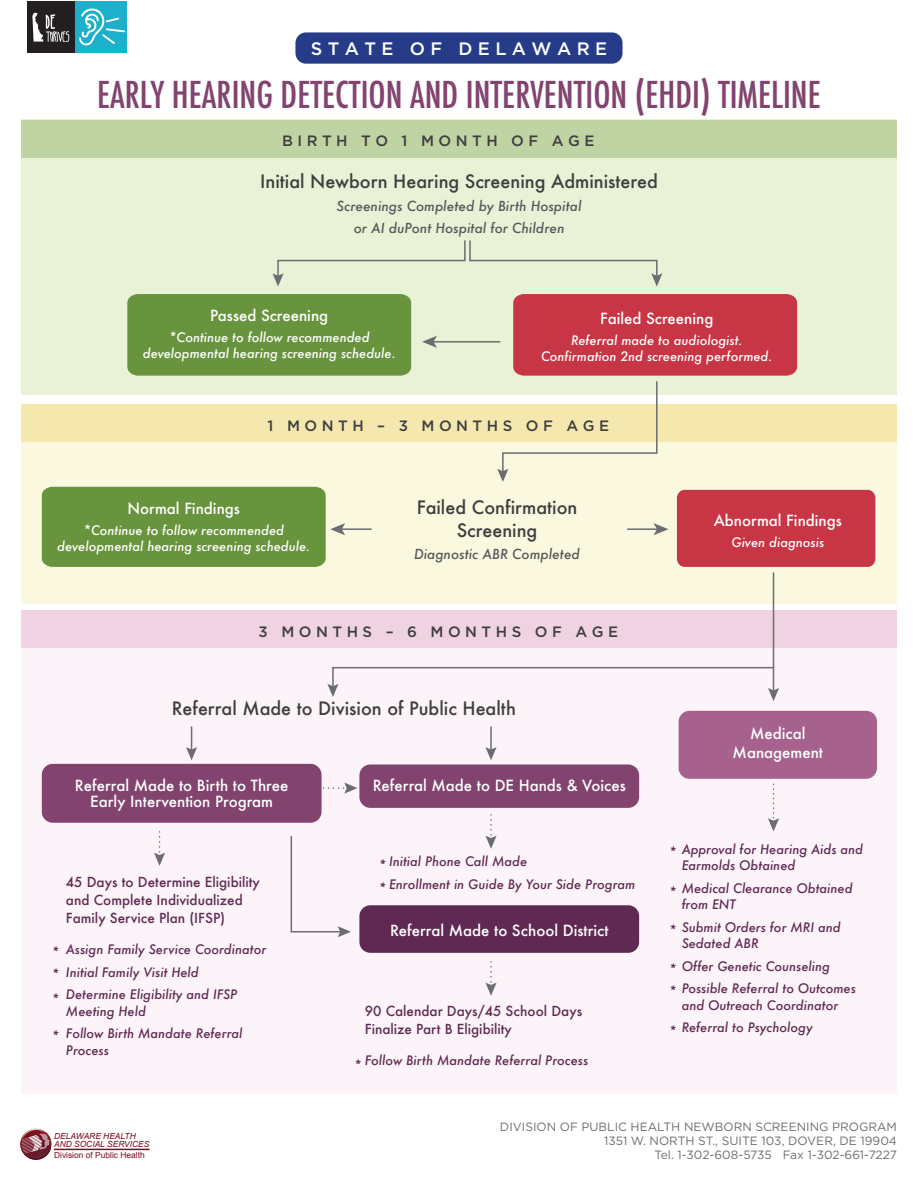
<style>
.page{position:relative;width:918px;height:1188px;background:#fff}
.page>*{position:absolute;margin:0;border:0;box-sizing:border-box;transform-origin:0 0}
.t1{font:500 condensed 36px "Futura";color:#82446f}
.t2{font:500 18px/22.5px "Futura";color:#3e3e3f;text-align:center}
.t3{font:500 18px "Gotham";letter-spacing:.3em;color:#fff}
.t4{font:500 15px/19.5px "Futura";color:#fff;text-align:center}
.t5{font:500 15px "Gotham";letter-spacing:.3em;color:#3e3e3f}
.t6{font:500 13.5px/18px "Futura";color:#602a53}
.t7{font:italic 500 13.5px/22.5px "Futura";color:#57585a;text-align:center}
.t8{font:italic 500 12.75px/22.5px "Futura";color:#602954}
.t9{font:italic 500 12.75px/16.5px "Futura";color:#fff;text-align:center}
.t10{font:12px/14.4px "Gotham";color:#6c6d70;text-align:right}
.t11{font:italic 8.4px/8.4px "Arial";color:#760e1f}
.t12{font:8.4px "Arial";color:#760e1f}
</style>
<div class="page">
<div style="left:21px;top:120px;width:876px;height:275px;background:#e9f2d6"></div>
<div style="left:21px;top:120px;width:876px;height:38px;background:#c0d3a2"></div>
<div style="left:295px;top:32px;width:328px;height:32px;background:#263c89;border-radius:11px"></div>
<div style="left:127px;top:294px;width:284px;height:82px;background:#69943e"></div>
<svg style="left:272px;top:240px;width:390px;height:47px"></svg>
<hr style="left:433px;top:341px;width:67px;height:2px;background:#6c6d70">
<svg style="left:422px;top:336px;width:15px;height:12px"></svg>
<div style="left:21px;top:610px;width:876px;height:484px;background:#fcf4f8"></div>
<div style="left:21px;top:610px;width:876px;height:38px;background:#efd3e2"></div>
<div style="left:21px;top:404px;width:876px;height:200px;background:#fbf8e0"></div>
<div style="left:21px;top:404px;width:876px;height:38px;background:#f4e8ae"></div>
<div style="left:677px;top:490px;width:198px;height:77px;background:#c83544;border-radius:8px"></div>
<hr style="left:341px;top:528px;width:31px;height:2px;background:#6c6d70">
<svg style="left:42px;top:487px;width:303px;height:80px;background:#719948"></svg>
<hr style="left:627px;top:528px;width:31px;height:2px;background:#6c6d70">
<svg style="left:653px;top:523px;width:15px;height:12px"></svg>
<svg style="left:497px;top:294px;width:300px;height:188px"></svg>
<div style="left:679px;top:711px;width:198px;height:68px;background:#a6628d;border-radius:11px"></div>
<div style="left:42px;top:764px;width:280px;height:59px;background:#82446f;border-radius:11px"></div>
<div style="left:359px;top:764px;width:280px;height:44px;background:#82446f;border-radius:11px"></div>
<div style="left:359px;top:905px;width:280px;height:48px;background:#602954;border-radius:11px"></div>
<hr style="left:773px;top:572px;width:1px;height:120px;background:#6c6d70">
<svg style="left:768px;top:784px;width:11px;height:47px"></svg>
<svg style="left:485px;top:815px;width:12px;height:34px"></svg>
<svg style="left:485px;top:962px;width:12px;height:34px"></svg>
<svg style="left:323px;top:783px;width:34px;height:11px"></svg>
<svg style="left:154px;top:832px;width:11px;height:34px"></svg>
<svg style="left:327px;top:666px;width:452px;height:35px"></svg>
<svg style="left:186px;top:726px;width:11px;height:34px"></svg>
<hr style="left:490px;top:726px;width:2px;height:25px;background:#6c6d70">
<svg style="left:485px;top:747px;width:12px;height:13px"></svg>
<svg style="left:290px;top:836px;width:61px;height:101px"></svg>
<img style="left:20px;top:1129px;width:31px;height:20px">
<img style="left:21px;top:1140px;width:31px;height:20px">
<hr style="left:54px;top:1149px;width:96px;height:1px;background:#760e1f">
<div style="left:27px;top:1px;width:48px;height:52px;background:#231f20"></div>
<svg style="left:32px;top:13px;width:37px;height:29px"></svg>
<div style="left:75px;top:1px;width:52px;height:52px;background:#1cb0ca"></div>
<svg style="left:79px;top:8px;width:46px;height:38px"></svg>
<h2 class="t3" style="left:311px;top:39px;width:298px">STATE OF DELAWARE</h2>
<h1 class="t1" style="left:97px;top:71px;width:725px">EARLY HEARING DETECTION AND INTERVENTION (EHDI) TIMELINE</h1>
<p class="t5" style="left:282px;top:132px;width:314px">BIRTH TO 1 MONTH OF AGE</p>
<h2 class="t2" style="left:260px;top:170px;width:399px">Initial Newborn Hearing Screening Administered</h2>
<p class="t7" style="left:337px;top:194px;width:246px">Screenings Completed by Birth Hospital or AI duPont Hospital for Children</p>
<p class="t4" style="left:210px;top:305px;width:119px">Passed Screening</p>
<p class="t9" style="left:143px;top:329px;width:254px">*Continue to follow recommended developmental hearing screening schedule.</p>
<p class="t4" style="left:600px;top:308px;width:115px">Failed Screening</p>
<p class="t9" style="left:541px;top:332px;width:233px">Referral made to audiologist.<br>Confirmation 2nd screening performed.</p>
<p class="t5" style="left:268px;top:417px;width:343px">1 MONTH – 3 MONTHS OF AGE</p>
<p class="t4" style="left:127px;top:498px;width:114px">Normal Findings</p>
<p class="t9" style="left:57px;top:522px;width:254px">*Continue to follow recommended developmental hearing screening schedule.</p>
<h2 class="t2" style="left:417px;top:496px;width:162px">Failed Confirmation<br>Screening</h2>
<p class="t7" style="left:414px;top:543px;width:167px">Diagnostic ABR Completed</p>
<p class="t5" style="left:259px;top:623px;width:361px">3 MONTHS – 6 MONTHS OF AGE</p>
<h2 class="t2" style="left:172px;top:697px;width:346px">Referral Made to Division of Public Health</h2>
<p class="t4" style="left:75px;top:777px;width:215px;line-height:16.5px">Referral Made to Birth to Three<br>Early Intervention Program</p>
<p class="t6" style="left:66px;top:873px;width:195px">45 Days to Determine Eligibility and Complete Individualized<br>Family Service Plan (IFSP)</p>
<p class="t8" style="left:66px;top:938px;width:202px">Assign Family Service Coordinator<br>Initial Family Visit Held<br>Determine Eligibility and IFSP</p>
<p class="t8" style="left:66px;top:1000px;width:178px">Meeting Held<br>Follow Birth Mandate Referral</p>
<p class="t8" style="left:66px;top:1039px;width:44px">Process</p>
<p class="t8" style="left:52px;top:940px;width:9px">*</p>
<p class="t8" style="left:52px;top:963px;width:9px">*</p>
<p class="t8" style="left:52px;top:988px;width:9px">*</p>
<p class="t8" style="left:52px;top:1025px;width:9px">*</p>
<p class="t4" style="left:373px;top:775px;width:254px">Referral Made to DE Hands &amp; Voices</p>
<p class="t8" style="left:389px;top:850px;width:248px">Initial Phone Call Made<br>Enrollment in Guide By Your Side Program</p>
<p class="t8" style="left:379px;top:854px;width:9px">*</p>
<p class="t8" style="left:379px;top:877px;width:9px">*</p>
<p class="t4" style="left:390px;top:921px;width:220px">Referral Made to School District</p>
<p class="t6" style="left:365px;top:1002px;width:219px">90 Calendar Days/45 School Days<br>Finalize Part B Eligibility</p>
<p class="t8" style="left:365px;top:1049px;width:225px">Follow Birth Mandate Referral Process</p>
<p class="t8" style="left:354px;top:1054px;width:9px">*</p>
<p class="t4" style="left:714px;top:511px;width:130px">Abnormal Findings</p>
<p class="t9" style="left:731px;top:534px;width:94px">Given diagnosis</p>
<p class="t4" style="left:733px;top:723px;width:92px">Medical<br>Management</p>
<p class="t8" style="left:682px;top:841px;width:183px;line-height:16.5px">Approval for Hearing Aids and<br>Earmolds Obtained</p>
<p class="t8" style="left:682px;top:880px;width:173px;line-height:16.5px">Medical Clearance Obtained from ENT</p>
<p class="t8" style="left:682px;top:919px;width:161px;line-height:16.5px">Submit Orders for MRI and<br>Sedated ABR</p>
<p class="t8" style="left:682px;top:955px;width:176px">Offer Genetic Counseling<br>Possible Referral to Outcomes</p>
<p class="t8" style="left:682px;top:994px;width:158px">and Outreach Coordinator<br>Referral to Psychology</p>
<p class="t8" style="left:669px;top:841px;width:9px">*</p>
<p class="t8" style="left:669px;top:881px;width:9px">*</p>
<p class="t8" style="left:669px;top:919px;width:9px">*</p>
<p class="t8" style="left:669px;top:958px;width:9px">* *</p>
<p class="t8" style="left:669px;top:1020px;width:9px">*</p>
<p class="t11" style="left:54px;top:1132px;width:97px">DELAWARE HEALTH<br>AND SOCIAL SERVICES</p>
<p class="t12" style="left:54px;top:1149px;width:92px">Division of Public Health</p>
<p class="t10" style="left:500px;top:1119px;width:399px">DIVISION OF PUBLIC HEALTH NEWBORN SCREENING PROGRAM<br>1351 W. NORTH ST., SUITE 103, DOVER, DE 19904<br>Tel. 1-302-608-5735 Fax 1-302-661-7227</p>
</div>
